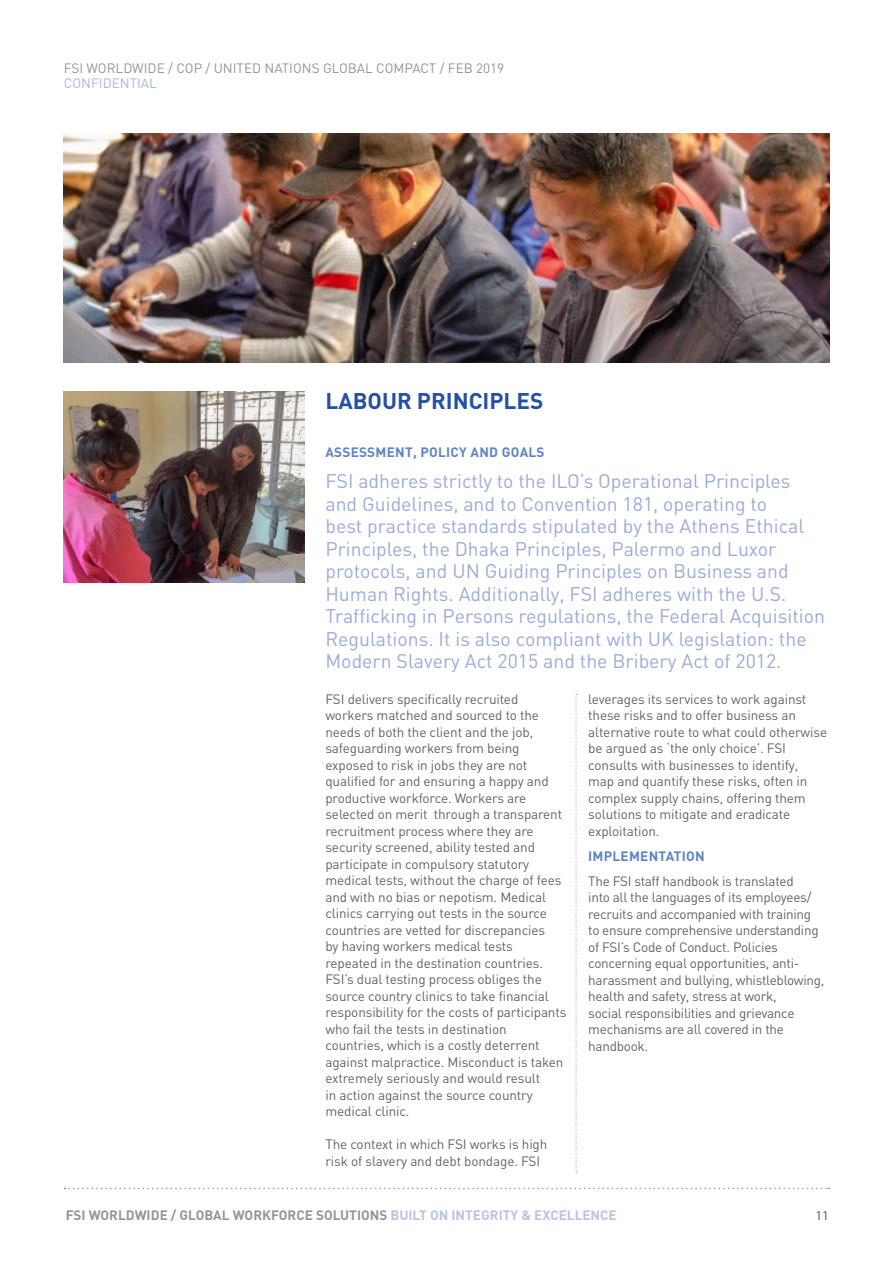
<style>
.page{position:relative;width:893px;height:1263px;background:#fff}
.page>*{position:absolute;margin:0;border:0;box-sizing:border-box;transform-origin:0 0}
.t1{font:700 22.5px "DIN";color:#2451a3}
.t2{font:19.5px/22.5px "DIN";color:#9aacd8}
.t3{font:13.5px/16.5px "DIN";letter-spacing:-.01em;color:#636366}
.t4{font:700 13.5px "DIN";color:#939598}
.t5{font:13.5px "DIN";color:#939598}
.t6{font:700 13.5px "DIN";letter-spacing:.02em;color:#5f84c3}
.t7{font:13.5px "DIN";color:#a8b7dd}
.t8{font:13.5px "Myriad Pro";color:#636366}
.s1{color:#b8c4e3}
</style>
<div class="page">
<svg style="left:65px;top:1188px;width:764px;height:1px"></svg>
<img style="left:64px;top:134px;width:765px;height:228px">
<img style="left:64px;top:391px;width:241px;height:191px">
<svg style="left:576px;top:694px;width:1px;height:478px"></svg>
<p class="t5" style="left:64px;top:60px;width:442px">FSI WORLDWIDE / COP / UNITED NATIONS GLOBAL COMPACT / FEB 2019</p>
<p class="t7" style="left:64px;top:75px;width:95px">CONFIDENTIAL</p>
<h1 class="t1" style="left:325px;top:387px;width:220px">LABOUR PRINCIPLES</h1>
<p class="t6" style="left:325px;top:443px;width:221px">ASSESSMENT, POLICY AND GOALS</p>
<p class="t2" style="left:325px;top:469px;width:501px">FSI adheres strictly to the ILO’s Operational Principles and Guidelines, and to Convention 181, operating to<br>best practice standards stipulated by the Athens Ethical Principles, the Dhaka Principles, Palermo and Luxor protocols, and UN Guiding Principles on Business and Human Rights. Additionally, FSI adheres with the U.S.<br>Trafficking in Persons regulations, the Federal Acquisition Regulations. It is also compliant with UK legislation: the Modern Slavery Act 2015 and the Bribery Act of 2012.</p>
<p class="t3" style="left:325px;top:690px;width:243px">FSI delivers specifically recruited workers matched and sourced to the needs of both the client and the job, safeguarding workers from being exposed to risk in jobs they are not qualified for and ensuring a happy and productive workforce. Workers are selected on merit through a transparent recruitment process where they are security screened, ability tested and participate in compulsory statutory medical tests, without the charge of fees and with no bias or nepotism. Medical clinics carrying out tests in the source countries are vetted for discrepancies<br>by having workers medical tests repeated in the destination countries.<br>FSI’s dual testing process obliges the source country clinics to take financial responsibility for the costs of participants who fail the tests in destination countries, which is a costly deterrent against malpractice. Misconduct is taken extremely seriously and would result<br>in action against the source country medical clinic.</p>
<p class="t3" style="left:325px;top:1136px;width:224px">The context in which FSI works is high risk of slavery and debt bondage. FSI</p>
<p class="t3" style="left:588px;top:690px;width:240px">leverages its services to work against these risks and to offer business an alternative route to what could otherwise be argued as ‘the only choice’. FSI consults with businesses to identify, map and quantify these risks, often in complex supply chains, offering them solutions to mitigate and eradicate exploitation.</p>
<p class="t6" style="left:588px;top:847px;width:118px">IMPLEMENTATION</p>
<p class="t3" style="left:588px;top:872px;width:238px">The FSI staff handbook is translated<br>into all the languages of its employees/ recruits and accompanied with training to ensure comprehensive understanding of FSI’s Code of Conduct. Policies concerning equal opportunities, anti&shy;harassment and bullying, whistleblowing, health and safety, stress at work,<br>social responsibilities and grievance mechanisms are all covered in the handbook.</p>
<p class="t4" style="left:66px;top:1207px;width:553px">FSI WORLDWIDE / GLOBAL WORKFORCE SOLUTIONS <span class="s1">BUILT ON INTEGRITY &amp; EXCELLENCE</span></p>
<p class="t8" style="left:815px;top:1207px;width:15px">11</p>
</div>
